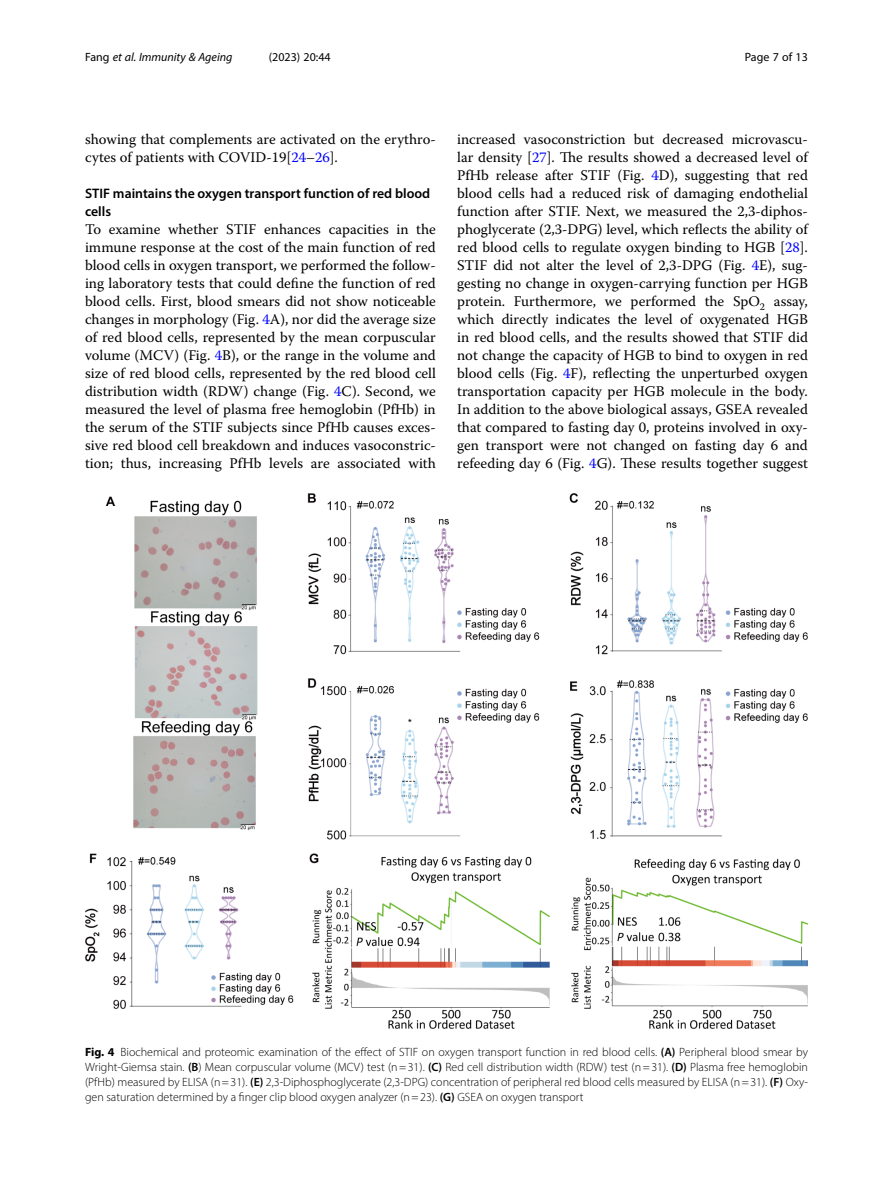
<style>
.page{position:relative;width:893px;height:1191px;background:#fff}
.page>*{position:absolute;margin:0;border:0;box-sizing:border-box;transform-origin:0 0}
.Body_Text{font:14.7px/18px "Warnock Pro";color:#000;text-align:justify}
.Body_Text_Indent{font:14.7px/18px "Warnock Pro";color:#000}
.Head_2{font:600 13.8px/18px "Myriad Pro";color:#000}
.Figure_Caption{font:300 12px/15px "Myriad Pro";color:#000;text-align:justify}
.t1{font:italic 12px "Myriad Pro";color:#000}
.t2{font:12px "Myriad Pro";color:#000}
.s1{font-style:normal}
.s2{color:#00f}
.s3{font-weight:700}
.s4{font-weight:600}
</style>
<div class="page">
<img style="left:85px;top:494px;width:723px;height:535px">
<p class="t1" style="left:85px;top:50px;width:149px"><span class="s1">Fang</span> et al. Immunity &amp; Ageing</p>
<p class="t2" style="left:269px;top:50px;width:63px">(2023) 20:44</p>
<p class="t2" style="left:745px;top:50px;width:65px">Page 7 of 13</p>
<p class="Body_Text_Indent" style="left:85px;top:130px;width:352px">showing that complements are activated on the erythro&shy;cytes of patients with COVID-19[<span class="s2">24</span>–<span class="s2">26</span>].</p>
<p class="Head_2" style="left:85px;top:184px;width:347px">STIF maintains the oxygen transport function of red blood cells</p>
<p class="Body_Text" style="left:85px;top:220px;width:352px">To examine whether STIF enhances capacities in the immune response at the cost of the main function of red blood cells in oxygen transport, we performed the follow&shy;ing laboratory tests that could define the function of red blood cells. First, blood smears did not show noticeable changes in morphology (Fig. <span class="s2">4</span>A), nor did the average size of red blood cells, represented by the mean corpuscular volume (MCV) (Fig. <span class="s2">4</span>B), or the range in the volume and size of red blood cells, represented by the red blood cell distribution width (RDW) change (Fig. <span class="s2">4</span>C). Second, we measured the level of plasma free hemoglobin (PfHb) in the serum of the STIF subjects since PfHb causes exces&shy;sive red blood cell breakdown and induces vasoconstric&shy;tion; thus, increasing PfHb levels are associated with</p>
<p class="Body_Text" style="left:457px;top:130px;width:352px">increased vasoconstriction but decreased microvascu&shy;lar density [<span class="s2">27</span>]. The results showed a decreased level of PfHb release after STIF (Fig. <span class="s2">4</span>D), suggesting that red blood cells had a reduced risk of damaging endothelial function after STIF. Next, we measured the 2,3-diphos&shy;phoglycerate (2,3-DPG) level, which reflects the ability of red blood cells to regulate oxygen binding to HGB [<span class="s2">28</span>].<br>STIF did not alter the level of 2,3-DPG (Fig. <span class="s2">4</span>E), sug&shy;gesting no change in oxygen-carrying function per HGB protein. Furthermore, we performed the SpO<sub>2</sub> assay, which directly indicates the level of oxygenated HGB in red blood cells, and the results showed that STIF did not change the capacity of HGB to bind to oxygen in red blood cells (Fig. <span class="s2">4</span>F), reflecting the unperturbed oxygen transportation capacity per HGB molecule in the body.<br>In addition to the above biological assays, GSEA revealed that compared to fasting day 0, proteins involved in oxy&shy;gen transport were not changed on fasting day 6 and refeeding day 6 (Fig. <span class="s2">4</span>G). These results together suggest</p>
<p class="Figure_Caption" style="left:85px;top:1044px;width:724px"><span class="s3">Fig. 4</span> Biochemical and proteomic examination of the effect of STIF on oxygen transport function in red blood cells. <span class="s4">(A)</span> Peripheral blood smear by Wright-Giemsa stain. <span class="s4">(B</span>) Mean corpuscular volume (MCV) test (n=31). <span class="s4">(C)</span> Red cell distribution width (RDW) test (n=31). <span class="s4">(D)</span> Plasma free hemoglobin (PfHb) measured by ELISA (n=31). <span class="s4">(E)</span> 2,3-Diphosphoglycerate (2,3-DPG) concentration of peripheral red blood cells measured by ELISA (n=31). <span class="s4">(F)</span> Oxy&shy;gen saturation determined by a finger clip blood oxygen analyzer (n=23). <span class="s4">(G)</span> GSEA on oxygen transport</p>
</div>
